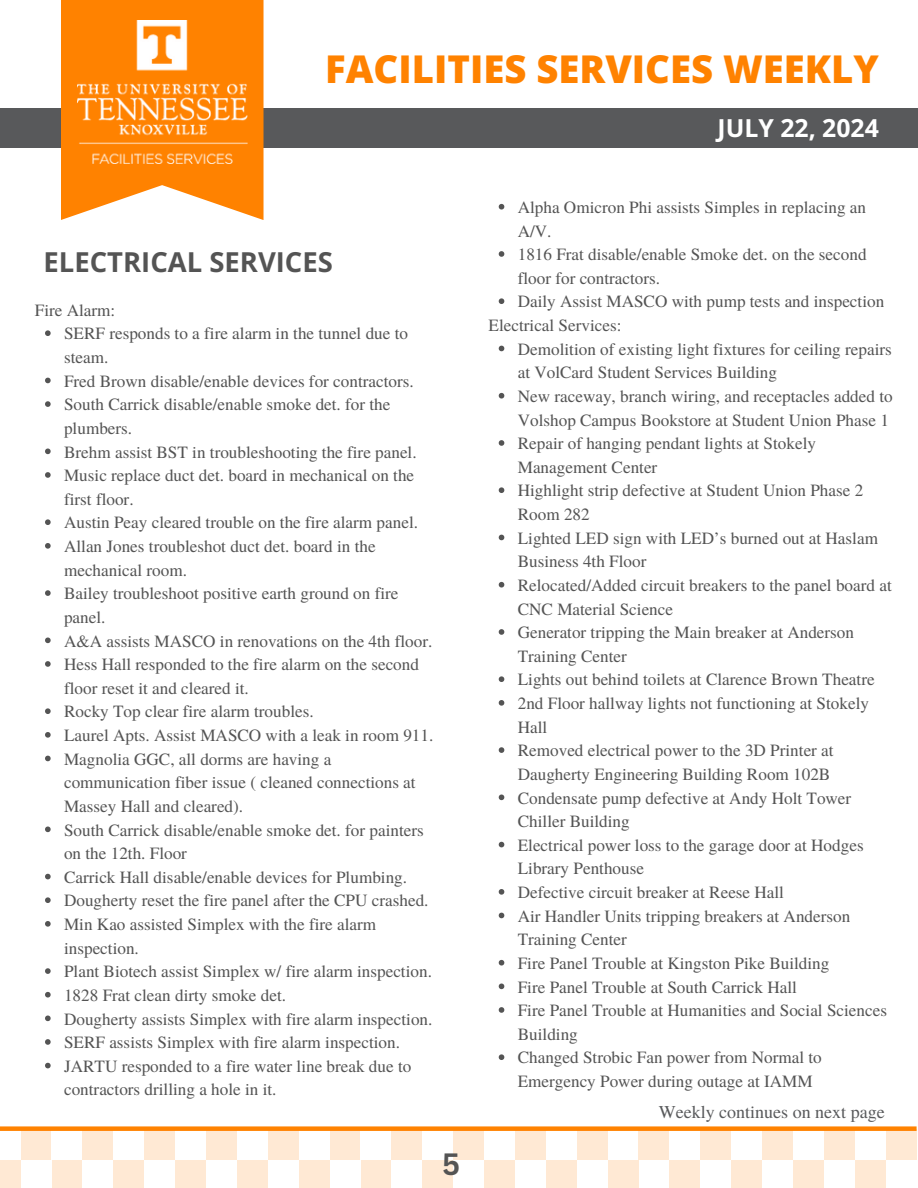
<style>
.page{position:relative;width:918px;height:1188px;background:#fff}
.page>*{position:absolute;margin:0;border:0;box-sizing:border-box;transform-origin:0 0}
.t1{font:800 38.25px "Open Sans";color:#ff8200}
.t2{font:700 30px "Canva Sans";color:#545454}
.t3{font:700 27.45px "Open Sans";color:#545454}
.t4{font:700 24.75px "Open Sans";color:#fff}
.t5{font:18px "Te X Gyre Termes";color:#58595b}
.t6{font:17.1px/23.7px "Te X Gyre Termes";color:#545454}
</style>
<div class="page">
<div style="left:0;top:108px;width:918px;height:40px;background:#58595b"></div>
<svg style="left:61px;top:0;width:203px;height:220px;fill:#ff8200"></svg>
<img style="left:77px;top:20px;width:170px;height:143px">
<div style="left:700px;top:1129px;width:31px;height:31px;background:#ffe9d4"></div>
<div style="left:762px;top:1129px;width:31px;height:31px;background:#ffe9d4"></div>
<div style="left:824px;top:1129px;width:31px;height:31px;background:#ffe9d4"></div>
<div style="left:886px;top:1129px;width:31px;height:31px;background:#ffe9d4"></div>
<div style="left:855px;top:1160px;width:31px;height:28px;background:#ffe9d4"></div>
<div style="left:793px;top:1160px;width:31px;height:28px;background:#ffe9d4"></div>
<div style="left:731px;top:1160px;width:31px;height:28px;background:#ffe9d4"></div>
<div style="left:669px;top:1160px;width:31px;height:28px;background:#ffe9d4"></div>
<div style="left:453px;top:1129px;width:31px;height:31px;background:#ffe9d4"></div>
<div style="left:515px;top:1129px;width:31px;height:31px;background:#ffe9d4"></div>
<div style="left:577px;top:1129px;width:31px;height:31px;background:#ffe9d4"></div>
<div style="left:639px;top:1129px;width:30px;height:31px;background:#ffe9d4"></div>
<div style="left:608px;top:1160px;width:31px;height:28px;background:#ffe9d4"></div>
<div style="left:546px;top:1160px;width:31px;height:28px;background:#ffe9d4"></div>
<div style="left:484px;top:1160px;width:31px;height:28px;background:#ffe9d4"></div>
<div style="left:422px;top:1160px;width:31px;height:28px;background:#ffe9d4"></div>
<div style="left:206px;top:1129px;width:31px;height:31px;background:#ffe9d4"></div>
<div style="left:268px;top:1129px;width:31px;height:31px;background:#ffe9d4"></div>
<div style="left:330px;top:1129px;width:30px;height:31px;background:#ffe9d4"></div>
<div style="left:391px;top:1129px;width:31px;height:31px;background:#ffe9d4"></div>
<div style="left:360px;top:1160px;width:31px;height:28px;background:#ffe9d4"></div>
<div style="left:299px;top:1160px;width:31px;height:28px;background:#ffe9d4"></div>
<div style="left:237px;top:1160px;width:31px;height:28px;background:#ffe9d4"></div>
<div style="left:175px;top:1160px;width:31px;height:28px;background:#ffe9d4"></div>
<div style="left:21px;top:1129px;width:31px;height:31px;background:#ffe9d4"></div>
<div style="left:82px;top:1129px;width:31px;height:31px;background:#ffe9d4"></div>
<div style="left:144px;top:1129px;width:31px;height:31px;background:#ffe9d4"></div>
<div style="left:113px;top:1160px;width:31px;height:28px;background:#ffe9d4"></div>
<div style="left:52px;top:1160px;width:30px;height:28px;background:#ffe9d4"></div>
<div style="left:0;top:1160px;width:21px;height:28px;background:#ffe9d4"></div>
<div style="left:0;top:1126px;width:917px;height:5px;background:#ff8200"></div>
<svg style="left:45px;top:330px;width:6px;height:6px"></svg>
<svg style="left:45px;top:378px;width:6px;height:5px"></svg>
<svg style="left:45px;top:401px;width:6px;height:6px"></svg>
<svg style="left:45px;top:449px;width:6px;height:5px"></svg>
<svg style="left:45px;top:472px;width:6px;height:6px"></svg>
<svg style="left:45px;top:519px;width:6px;height:6px"></svg>
<svg style="left:45px;top:543px;width:6px;height:6px"></svg>
<svg style="left:45px;top:590px;width:6px;height:6px"></svg>
<svg style="left:45px;top:638px;width:6px;height:5px"></svg>
<svg style="left:45px;top:661px;width:6px;height:6px"></svg>
<svg style="left:45px;top:708px;width:6px;height:6px"></svg>
<svg style="left:45px;top:732px;width:6px;height:6px"></svg>
<svg style="left:45px;top:756px;width:6px;height:5px"></svg>
<svg style="left:45px;top:827px;width:6px;height:5px"></svg>
<svg style="left:45px;top:874px;width:6px;height:5px"></svg>
<svg style="left:45px;top:897px;width:6px;height:6px"></svg>
<svg style="left:45px;top:921px;width:6px;height:6px"></svg>
<svg style="left:45px;top:968px;width:6px;height:6px"></svg>
<svg style="left:45px;top:992px;width:6px;height:6px"></svg>
<svg style="left:45px;top:1016px;width:6px;height:5px"></svg>
<svg style="left:45px;top:1039px;width:6px;height:6px"></svg>
<svg style="left:45px;top:1063px;width:6px;height:5px"></svg>
<svg style="left:499px;top:204px;width:5px;height:6px"></svg>
<svg style="left:499px;top:251px;width:5px;height:6px"></svg>
<svg style="left:499px;top:298px;width:5px;height:6px"></svg>
<svg style="left:499px;top:346px;width:5px;height:5px"></svg>
<svg style="left:499px;top:393px;width:5px;height:6px"></svg>
<svg style="left:499px;top:440px;width:5px;height:6px"></svg>
<svg style="left:499px;top:487px;width:5px;height:6px"></svg>
<svg style="left:499px;top:535px;width:5px;height:5px"></svg>
<svg style="left:499px;top:582px;width:5px;height:6px"></svg>
<svg style="left:499px;top:629px;width:5px;height:6px"></svg>
<svg style="left:499px;top:676px;width:5px;height:6px"></svg>
<svg style="left:499px;top:700px;width:5px;height:6px"></svg>
<svg style="left:499px;top:747px;width:5px;height:6px"></svg>
<svg style="left:499px;top:795px;width:5px;height:5px"></svg>
<svg style="left:499px;top:842px;width:5px;height:5px"></svg>
<svg style="left:499px;top:889px;width:5px;height:6px"></svg>
<svg style="left:499px;top:913px;width:5px;height:5px"></svg>
<svg style="left:499px;top:960px;width:5px;height:6px"></svg>
<svg style="left:499px;top:984px;width:5px;height:5px"></svg>
<svg style="left:499px;top:1007px;width:5px;height:6px"></svg>
<svg style="left:499px;top:1054px;width:5px;height:6px"></svg>
<h1 class="t1" style="left:325px;top:42px;width:555px">FACILITIES SERVICES WEEKLY</h1>
<h2 class="t4" style="left:718px;top:111px;width:163px">JULY 22, 2024</h2>
<p class="t3" style="left:44px;top:243px;width:291px">ELECTRICAL SERVICES</p>
<p class="t6" style="left:35px;top:297px;width:82px">Fire Alarm:</p>
<p class="t6" style="left:64px;top:321px;width:346px">SERF responds to a fire alarm in the tunnel due to steam.</p>
<p class="t6" style="left:64px;top:368px;width:351px">Fred Brown disable/enable devices for contractors.</p>
<p class="t6" style="left:64px;top:392px;width:328px">South Carrick disable/enable smoke det. for the plumbers.</p>
<p class="t6" style="left:64px;top:439px;width:354px">Brehm assist BST in troubleshooting the fire panel.</p>
<p class="t6" style="left:64px;top:463px;width:352px">Music replace duct det. board in mechanical on the first floor.</p>
<p class="t6" style="left:64px;top:510px;width:356px">Austin Peay cleared trouble on the fire alarm panel.</p>
<p class="t6" style="left:64px;top:534px;width:313px">Allan Jones troubleshot duct det. board in the mechanical room.</p>
<p class="t6" style="left:64px;top:581px;width:336px">Bailey troubleshoot positive earth ground on fire panel.</p>
<p class="t6" style="left:64px;top:628px;width:370px">A&amp;A assists MASCO in renovations on the 4th floor.</p>
<p class="t6" style="left:64px;top:652px;width:356px">Hess Hall responded to the fire alarm on the second floor reset it and cleared it.</p>
<p class="t6" style="left:64px;top:699px;width:251px">Rocky Top clear fire alarm troubles.</p>
<p class="t6" style="left:64px;top:723px;width:371px">Laurel Apts. Assist MASCO with a leak in room 911.</p>
<p class="t6" style="left:64px;top:746px;width:353px">Magnolia GGC, all dorms are having a communication fiber issue ( cleaned connections at<br>Massey Hall and cleared).</p>
<p class="t6" style="left:64px;top:817px;width:361px">South Carrick disable/enable smoke det. for painters on the 12th. Floor</p>
<p class="t6" style="left:64px;top:864px;width:345px">Carrick Hall disable/enable devices for Plumbing.</p>
<p class="t6" style="left:64px;top:888px;width:366px">Dougherty reset the fire panel after the CPU crashed.</p>
<p class="t6" style="left:64px;top:912px;width:314px">Min Kao assisted Simplex with the fire alarm inspection.</p>
<p class="t6" style="left:64px;top:959px;width:369px">Plant Biotech assist Simplex w/ fire alarm inspection.</p>
<h2 class="t6" style="left:64px;top:982px;width:224px">1828 Frat clean dirty smoke det.</h2>
<p class="t6" style="left:64px;top:1006px;width:370px">Dougherty assists Simplex with fire alarm inspection.</p>
<p class="t6" style="left:64px;top:1030px;width:337px">SERF assists Simplex with fire alarm inspection.</p>
<p class="t6" style="left:64px;top:1053px;width:349px">JARTU responded to a fire water line break due to contractors drilling a hole in it.</p>
<p class="t2" style="left:442px;top:1143px;width:20px">5</p>
<p class="t6" style="left:518px;top:194px;width:350px">Alpha Omicron Phi assists Simples in replacing an<br>A/V.</p>
<p class="t6" style="left:518px;top:242px;width:350px">1816 Frat disable/enable Smoke det. on the second floor for contractors.</p>
<p class="t6" style="left:518px;top:289px;width:368px">Daily Assist MASCO with pump tests and inspection</p>
<p class="t6" style="left:489px;top:313px;width:134px">Electrical Services:</p>
<p class="t6" style="left:518px;top:336px;width:376px">Demolition of existing light fixtures for ceiling repairs at VolCard Student Services Building</p>
<p class="t6" style="left:518px;top:383px;width:376px">New raceway, branch wiring, and receptacles added to<br>Volshop Campus Bookstore at Student Union Phase 1</p>
<p class="t6" style="left:518px;top:431px;width:300px">Repair of hanging pendant lights at Stokely<br>Management Center</p>
<p class="t6" style="left:518px;top:478px;width:347px">Highlight strip defective at Student Union Phase 2<br>Room 282</p>
<p class="t6" style="left:518px;top:525px;width:362px">Lighted LED sign with LED’s burned out at Haslam<br>Business 4th Floor</p>
<p class="t6" style="left:518px;top:572px;width:376px">Relocated/Added circuit breakers to the panel board at<br>CNC Material Science</p>
<p class="t6" style="left:518px;top:620px;width:338px">Generator tripping the Main breaker at Anderson<br>Training Center</p>
<p class="t6" style="left:518px;top:667px;width:358px">Lights out behind toilets at Clarence Brown Theatre</p>
<p class="t6" style="left:518px;top:691px;width:353px">2nd Floor hallway lights not functioning at Stokely<br>Hall</p>
<p class="t6" style="left:518px;top:738px;width:317px">Removed electrical power to the 3D Printer at<br>Daugherty Engineering Building Room 102B</p>
<p class="t6" style="left:518px;top:785px;width:335px">Condensate pump defective at Andy Holt Tower<br>Chiller Building</p>
<p class="t6" style="left:518px;top:832px;width:347px">Electrical power loss to the garage door at Hodges<br>Library Penthouse</p>
<p class="t6" style="left:518px;top:880px;width:268px">Defective circuit breaker at Reese Hall</p>
<p class="t6" style="left:518px;top:903px;width:334px">Air Handler Units tripping breakers at Anderson<br>Training Center</p>
<p class="t6" style="left:518px;top:950px;width:313px">Fire Panel Trouble at Kingston Pike Building</p>
<p class="t6" style="left:518px;top:974px;width:281px">Fire Panel Trouble at South Carrick Hall</p>
<p class="t6" style="left:518px;top:998px;width:371px">Fire Panel Trouble at Humanities and Social Sciences<br>Building</p>
<p class="t6" style="left:518px;top:1045px;width:306px">Changed Strobic Fan power from Normal to<br>Emergency Power during outage at IAMM</p>
<p class="t5" style="left:659px;top:1099px;width:227px">Weekly continues on next page</p>
</div>
